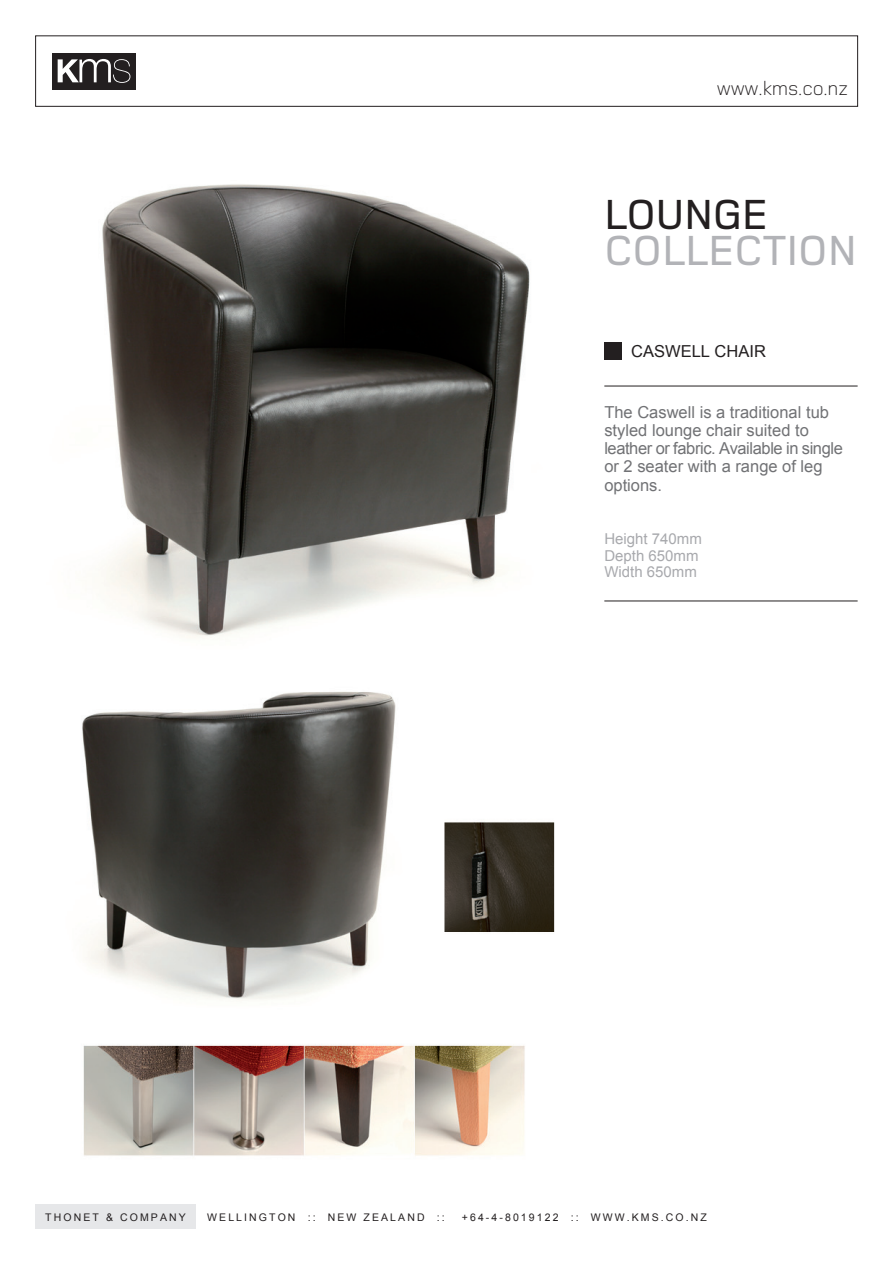
<style>
.page{position:relative;width:894px;height:1263px;background:#fff}
.page>*{position:absolute;margin:0;border:0;box-sizing:border-box;transform-origin:0 0}
.t1{font:500 43.65px "Foundry Monoline";letter-spacing:.005em;color:#b2b3b7}
.t2{font:500 43.65px "Foundry Monoline";color:#231f20}
.t3{font:300 20.25px "Foundry Monoline";letter-spacing:-.005em;color:#231f20}
.t4{font:16.5px/18.3px "Arial";color:#717275}
.t5{font:16.5px "Arial";color:#231f20}
.t6{font:15px/16.8px "Arial";color:#a8a9ad}
.t7{font:10.5px "Arial";letter-spacing:.2em;color:#231f20}
</style>
<div class="page">
<div style="left:52px;top:53px;width:83px;height:36px;background:#231f20"></div>
<svg style="left:58px;top:59px;width:72px;height:24px"></svg>
<div style="left:35px;top:35px;width:823px;height:72px;border:1px solid #231f20"></div>
<img style="left:82px;top:184px;width:473px;height:972px">
<div style="left:604px;top:342px;width:18px;height:17px;background:#231f20"></div>
<hr style="left:604px;top:601px;width:254px;height:1px;background:#231f20">
<hr style="left:604px;top:386px;width:254px;height:1px;background:#231f20">
<div style="left:35px;top:1205px;width:161px;height:24px;background:#e6e7e9"></div>
<p class="t3" style="left:717px;top:81px;width:133px">www.kms.co.nz</p>
<h1 class="t2" style="left:604px;top:199px;width:165px">LOUNGE</h1>
<h1 class="t1" style="left:604px;top:235px;width:254px">COLLECTION</h1>
<p class="t5" style="left:631px;top:342px;width:136px">CASWELL CHAIR</p>
<p class="t4" style="left:604px;top:403px;width:240px">The Caswell is a traditional tub styled lounge chair suited to leather or fabric. Available in single or 2 seater with a range of leg options.</p>
<p class="t6" style="left:604px;top:530px;width:99px">Height 740mm<br>Depth 650mm<br>Width 650mm</p>
<p class="t7" style="left:45px;top:1211px;width:142px">THONET &amp; COMPANY</p>
<p class="t7" style="left:207px;top:1211px;width:239px">WELLINGTON :: NEW ZEALAND ::</p>
<p class="t7" style="left:462px;top:1211px;width:247px">+64-4-8019122 :: WWW.KMS.CO.NZ</p>
</div>
